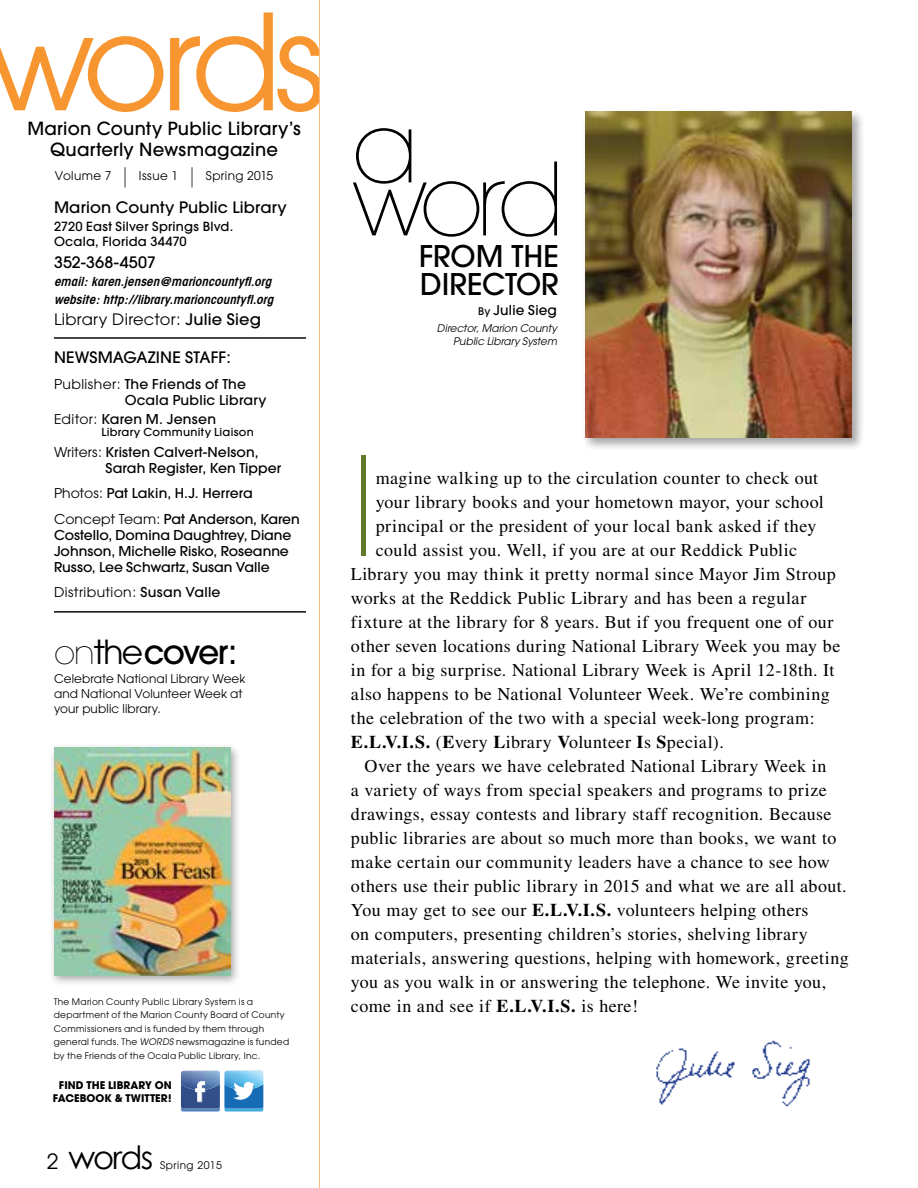
<style>
.page{position:relative;width:918px;height:1188px;background:#fff}
.page>*{position:absolute;margin:0;border:0;box-sizing:border-box;transform-origin:0 0}
.t1{font:200 136.35px "Avant Garde";color:#607a27}
.t2{font:200 99.9px "Avant Garde";color:#000}
.t3{font:500 33px "Avant Garde";letter-spacing:-.06em;color:#000}
.t4{font:32.25px "Century Gothic";letter-spacing:-.055em;color:#000}
.t5{font:500 29.7px/27.9px "Avant Garde";letter-spacing:-.005em;color:#000}
.t6{font:18px "Times";letter-spacing:.025em;color:#000}
.t7{font:500 18px/21px "Avant Garde";letter-spacing:.015em;color:#000;text-align:center}
.t8{font:500 15.6px "Avant Garde";letter-spacing:.01em;color:#000}
.t9{font:15.6px "Avant Garde";letter-spacing:.025em;color:#000}
.t10{font:500 13.5px/15.8px "Avant Garde";color:#000}
.t11{font:500 13.5px "Avant Garde";letter-spacing:.02em;color:#000}
.t12{font:13.5px "Avant Garde";letter-spacing:.025em;color:#000}
.t13{font:italic 600 condensed 12.6px/18.1px "Avant Garde";color:#000}
.t14{font:500 12.6px/15px "Avant Garde";letter-spacing:.02em;color:#000}
.t15{font:12px/15px "Avant Garde";letter-spacing:.01em;color:#000}
.t16{font:12px "Avant Garde";letter-spacing:.035em;color:#000}
.t17{font:500 10.95px "Avant Garde";letter-spacing:.025em;color:#000}
.t18{font:italic 10.5px/13.5px "Avant Garde";letter-spacing:.005em;color:#000;text-align:right}
.t19{font:700 10.5px/13.5px "Avant Garde";letter-spacing:.005em;color:#000;text-align:center}
.t20{font:10.5px "Avant Garde";letter-spacing:.04em;color:#000}
.t21{font:9px/13.5px "Avant Garde";letter-spacing:.03em;color:#000}
.s1{font-weight:200;font-size:24px}
.s2{font-weight:500}
.s3{font-weight:400}
.s4{font-weight:200}
.s5{font-family:"Avant Garde";font-size:21px}
.s6{font-size:10.5px}
.s7{font-weight:700}
</style>
<div class="page">
<img style="left:656px;top:1040px;width:154px;height:67px">
<svg style="left:0;top:12px;width:319px;height:100px"></svg>
<hr style="left:54px;top:337px;width:252px;height:2px;background:#000">
<hr style="left:54px;top:611px;width:252px;height:2px;background:#000">
<div style="left:48px;top:742px;width:193px;height:244px;background:#000;opacity:.35"></div>
<img style="left:54px;top:748px;width:176px;height:228px">
<div style="left:582px;top:109px;width:283px;height:341px;background:#000;opacity:.35"></div>
<img style="left:585px;top:112px;width:267px;height:326px">
<svg style="left:181px;top:1071px;width:82px;height:41px;background:#6796c4"></svg>
<hr style="left:319px;top:0;width:1px;height:1188px;background:#fbbd7e">
<p class="t7" style="left:27px;top:118px;width:275px">Marion County Public Library’s<br>Quarterly Newsmagazine</p>
<p class="t16" style="left:55px;top:169px;width:220px">Volume 7 <span class="s1">|</span> Issue 1 <span class="s1">|</span> Spring 2015</p>
<p class="t8" style="left:54px;top:198px;width:234px">Marion County Public Library</p>
<p class="t14" style="left:54px;top:219px;width:181px">2720 East Silver Springs Blvd.<br>Ocala, Florida 34470</p>
<p class="t8" style="left:54px;top:252px;width:103px">352-368-4507</p>
<p class="t13" style="left:54px;top:272px;width:224px">email:karen.jensen@marioncountyfl.org website:http://library.marioncountyfl.org</p>
<p class="t9" style="left:54px;top:311px;width:208px">Library Director: <span class="s2">Julie Sieg</span></p>
<p class="t8" style="left:54px;top:348px;width:178px">NEWSMAGAZINE STAFF:</p>
<p class="t10" style="left:125px;top:376px;width:143px;text-indent:-71px"><span class="s3">Publisher:</span> The Friends of The<br>Ocala Public Library</p>
<p class="t11" style="left:54px;top:411px;width:164px"><span class="s3">Editor:</span> Karen M. Jensen</p>
<p class="t17" style="left:102px;top:425px;width:154px">Library Community Liaison</p>
<p class="t10" style="left:106px;top:444px;width:177px;text-indent:-52px"><span class="s3">Writers:</span> Kristen Calvert-Nelson,<br>Sarah Register, Ken Tipper</p>
<p class="t10" style="left:54px;top:480px;width:247px;line-height:26px"><span class="s3">Photos:</span> Pat Lakin, H.J. Herrera<br><span class="s3">Concept Team:</span> Pat Anderson, Karen</p>
<p class="t10" style="left:54px;top:527px;width:239px">Costello, Domina Daughtrey, Diane<br>Johnson, Michelle Risko, Roseanne<br>Russo, Lee Schwartz, Susan Valle</p>
<p class="t12" style="left:54px;top:584px;width:168px">Distribution: <span class="s2">Susan Valle</span></p>
<h3 class="t3" style="left:54px;top:632px;width:185px"><span class="s4">on</span><span class="s3">the</span>cover:</h3>
<p class="t15" style="left:54px;top:671px;width:193px">Celebrate National Library Week and National Volunteer Week at your public library.</p>
<p class="t21" style="left:54px;top:995px;width:237px">The Marion County Public Library System is a department of the Marion County Board of County Commissioners and is funded by them through general funds. The WORDS newsmagazine is funded by the Friends of the Ocala Public Library, Inc.</p>
<p class="t19" style="left:53px;top:1078px;width:120px">FIND THE LIBRARY ON<br>FACEBOOK &amp; TWITTER!</p>
<h3 class="t4" style="left:47px;top:1137px;width:108px"><span class="s5">2</span> words</h3>
<p class="t20" style="left:160px;top:1158px;width:63px">Spring 2015</p>
<h2 class="t2" style="left:352px;top:87px;width:69px">a</h2>
<h2 class="t2" style="left:352px;top:140px;width:215px">word</h2>
<h3 class="t5" style="left:419px;top:243px;width:141px">FROM THE<br>DIRECTOR</h3>
<p class="t11" style="left:478px;top:302px;width:80px"><span class="s6">By</span> Julie Sieg</p>
<p class="t18" style="left:437px;top:321px;width:122px">Director, Marion County<br>Public Library System</p>
<h1 class="t1" style="left:351px;top:426px;width:27px">I</h1>
<p class="t6" style="left:376px;top:468px;width:444px">magine walking up to the circulation counter to check out</p>
<p class="t6" style="left:376px;top:492px;width:450px">your library books and your hometown mayor, your school</p>
<p class="t6" style="left:376px;top:516px;width:442px">principal or the president of your local bank asked if they</p>
<p class="t6" style="left:376px;top:540px;width:423px">could assist you. Well, if you are at our Reddick Public</p>
<p class="t6" style="left:351px;top:564px;width:486px">Library you may think it pretty normal since Mayor Jim Stroup</p>
<p class="t6" style="left:351px;top:588px;width:457px">works at the Reddick Public Library and has been a regular</p>
<p class="t6" style="left:351px;top:612px;width:484px">fixture at the library for 8 years. But if you frequent one of our</p>
<p class="t6" style="left:351px;top:636px;width:491px">other seven locations during National Library Week you may be</p>
<p class="t6" style="left:351px;top:660px;width:485px">in for a big surprise. National Library Week is April 12-18th. It</p>
<p class="t6" style="left:351px;top:684px;width:480px">also happens to be National Volunteer Week. We’re combining</p>
<p class="t6" style="left:351px;top:708px;width:465px">the celebration of the two with a special week-long program:</p>
<p class="t6" style="left:351px;top:732px;width:374px"><span class="s7">E.L.V.I.S.</span> (<span class="s7">E</span>very <span class="s7">L</span>ibrary <span class="s7">V</span>olunteer <span class="s7">I</span>s <span class="s7">S</span>pecial).</p>
<p class="t6" style="left:364px;top:756px;width:464px">Over the years we have celebrated National Library Week in</p>
<p class="t6" style="left:351px;top:780px;width:477px">a variety of ways from special speakers and programs to prize</p>
<p class="t6" style="left:351px;top:804px;width:482px">drawings, essay contests and library staff recognition. Because</p>
<p class="t6" style="left:351px;top:828px;width:487px">public libraries are about so much more than books, we want to</p>
<p class="t6" style="left:351px;top:852px;width:480px">make certain our community leaders have a chance to see how</p>
<p class="t6" style="left:351px;top:876px;width:497px">others use their public library in 2015 and what we are all about.</p>
<p class="t6" style="left:351px;top:900px;width:459px">You may get to see our <span class="s7">E.L.V.I.S.</span> volunteers helping others</p>
<p class="t6" style="left:351px;top:924px;width:458px">on computers, presenting children’s stories, shelving library</p>
<p class="t6" style="left:351px;top:948px;width:499px">materials, answering questions, helping with homework, greeting</p>
<p class="t6" style="left:351px;top:972px;width:477px">you as you walk in or answering the telephone. We invite you,</p>
<p class="t6" style="left:351px;top:996px;width:289px">come in and see if <span class="s7">E.L.V.I.S.</span> is here!</p>
</div>
